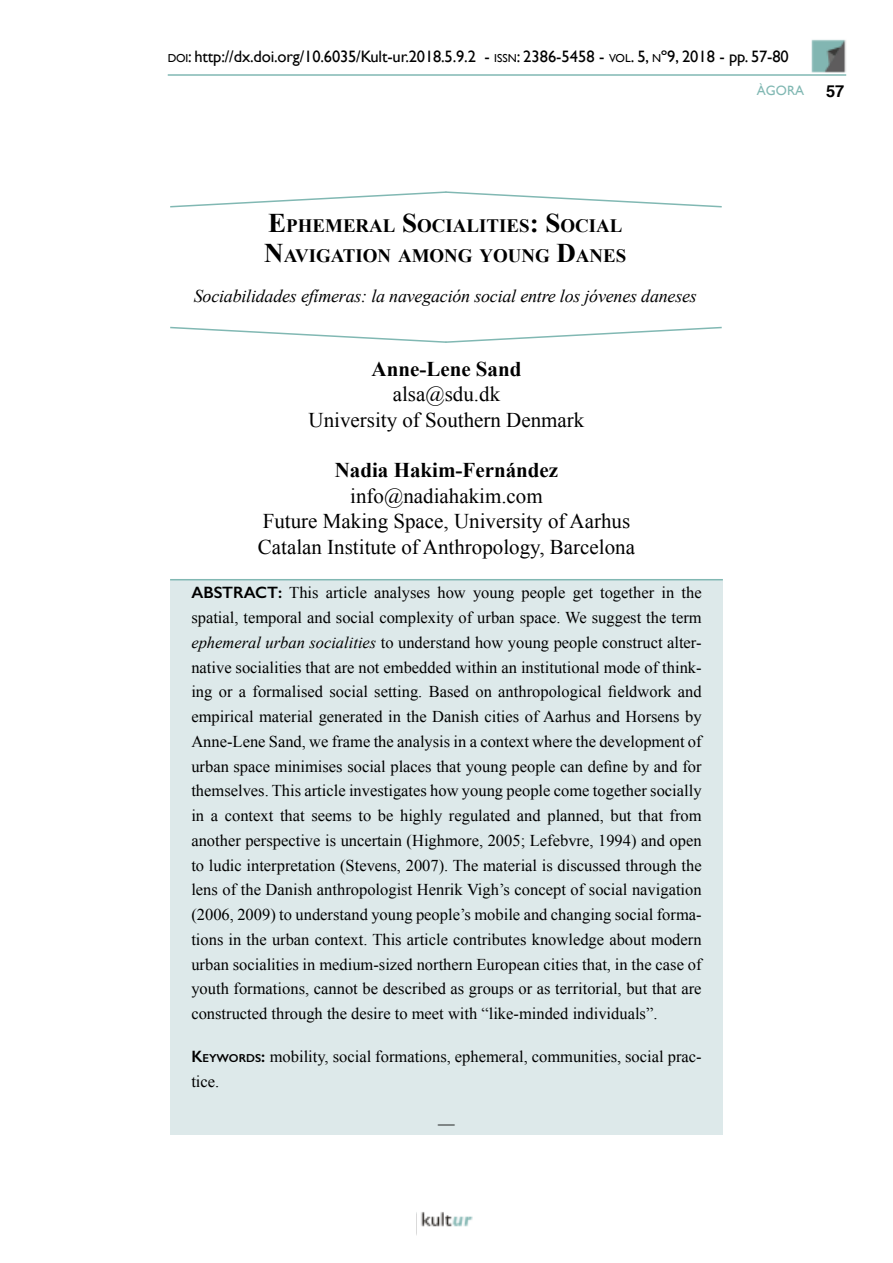
<style>
.page{position:relative;width:893px;height:1263px;background:#fff}
.page>*{position:absolute;margin:0;border:0;box-sizing:border-box;transform-origin:0 0}
.Filiación{font:21px "Times New Roman";color:#000}
.Nombre_autor{font:21px "Times New Roman";color:#000}
.Nombre_autor-2{font:700 21px "Times New Roman";color:#000}
.Título_1{font:700 18.9px/30px "Times New Roman";color:#000}
.Título_en_inglés{font:italic 18px "Times New Roman";letter-spacing:-.01em;color:#000}
.Resumen_abstract{font:16.5px/24.8px "Times New Roman";color:#000;text-align:justify}
.t1{font:16.5px "Gill Sans";letter-spacing:-.01em;color:#000}
.t2{font:700 16.5px "Helvetica";color:#000}
.t3{font:13.5px "Gill Sans";color:#81b8b3}
.s1{font-size:11.55px}
.s2{font-style:inherit}
.s3{font-size:27px}
.s4{font-family:"Gill Sans";font-weight:600}
.s5{font-style:italic}
.s6{font-family:"Gill Sans";font-weight:600;font-size:11.55px}
</style>
<div class="page">
<img style="left:421px;top:1212px;width:52px;height:15px">
<img style="left:811px;top:39px;width:35px;height:34px">
<hr style="left:168px;top:74px;width:678px;height:2px;background:#81b8b3">
<div style="left:170px;top:580px;width:553px;height:555px;background:#dde9ea"></div>
<hr style="left:170px;top:579px;width:553px;height:1px;background:#81b8b3">
<svg style="left:170px;top:191px;width:552px;height:17px"></svg>
<svg style="left:170px;top:326px;width:552px;height:17px"></svg>
<p class="t1" style="left:168px;top:47px;width:622px"><span class="s1">DOI</span>: http://dx.doi.org/10.6035/Kult-ur.2018.5.9.2 - <span class="s1">ISSN</span>: 2386-5458 - <span class="s1">VOL</span><span class="s2">. 5,</span> <span class="s1">N</span><span class="s2">º9, 2018 -</span> pp. <span class="s2">57-80</span></p>
<p class="Título_1" style="left:264px;top:210px;width:360px"><span class="s3">E</span>PHEMERAL <span class="s3">S</span>OCIALITIES <span class="s3">: S</span>OCIAL<br><span class="s3">N</span>AVIGATION AMONG YOUNG <span class="s3">D</span>ANES</p>
<p class="Título_en_inglés" style="left:194px;top:283px;width:505px">Sociabilidades efímeras: la navegación social entre los jóvenes daneses</p>
<p class="Nombre_autor-2" style="left:371px;top:354px;width:151px">Anne-Lene Sand</p>
<p class="Nombre_autor" style="left:393px;top:380px;width:109px">alsa@sdu.dk</p>
<p class="Nombre_autor" style="left:309px;top:405px;width:277px">University of Southern Denmark</p>
<p class="Nombre_autor-2" style="left:335px;top:455px;width:225px">Nadia Hakim-Fernández</p>
<p class="Filiación" style="left:350px;top:481px;width:194px">info@nadiahakim.com</p>
<p class="Filiación" style="left:263px;top:507px;width:369px">Future Making Space, University of Aarhus</p>
<p class="Filiación" style="left:258px;top:532px;width:379px">Catalan Institute of Anthropology, Barcelona</p>
<p class="Resumen_abstract" style="left:191px;top:580px;width:512px"><span class="s4">ABSTRACT:</span> This article analyses how young people get together in the spatial, temporal and social complexity of urban space. We suggest the term <span class="s5">ephemeral urban socialities</span> to understand how young people construct alter&shy;native socialities that are not embedded within an institutional mode of think&shy;ing or a formalised social setting. Based on anthropological fieldwork and empirical material generated in the Danish cities of Aarhus and Horsens by Anne-Lene Sand, we frame the analysis in a context where the development of urban space minimises social places that young people can define by and for themselves. This article investigates how young people come together socially in a context that seems to be highly regulated and planned, but that from another perspective is uncertain (Highmore, 2005; Lefebvre, 1994) and open to ludic interpretation (Stevens, 2007). The material is discussed through the lens of the Danish anthropologist Henrik Vigh’s concept of social navigation (2006, 2009) to understand young people’s mobile and changing social forma&shy;tions in the urban context. This article contributes knowledge about modern urban socialities in medium-sized northern European cities that, in the case of youth formations, cannot be described as groups or as territorial, but that are constructed through the desire to meet with “like-minded individuals”.</p>
<p class="Resumen_abstract" style="left:191px;top:1044px;width:512px"><span class="s4">K</span><span class="s6">EYWORDS</span><span class="s4">:</span> mobility, social formations, ephemeral, communities, social prac&shy;tice.</p>
<p class="Resumen_abstract" style="left:438px;top:1111px;width:18px">—</p>
<p class="t3" style="left:757px;top:83px;width:49px">ÀGORA</p>
<p class="t2" style="left:826px;top:77px;width:20px">57</p>
</div>
